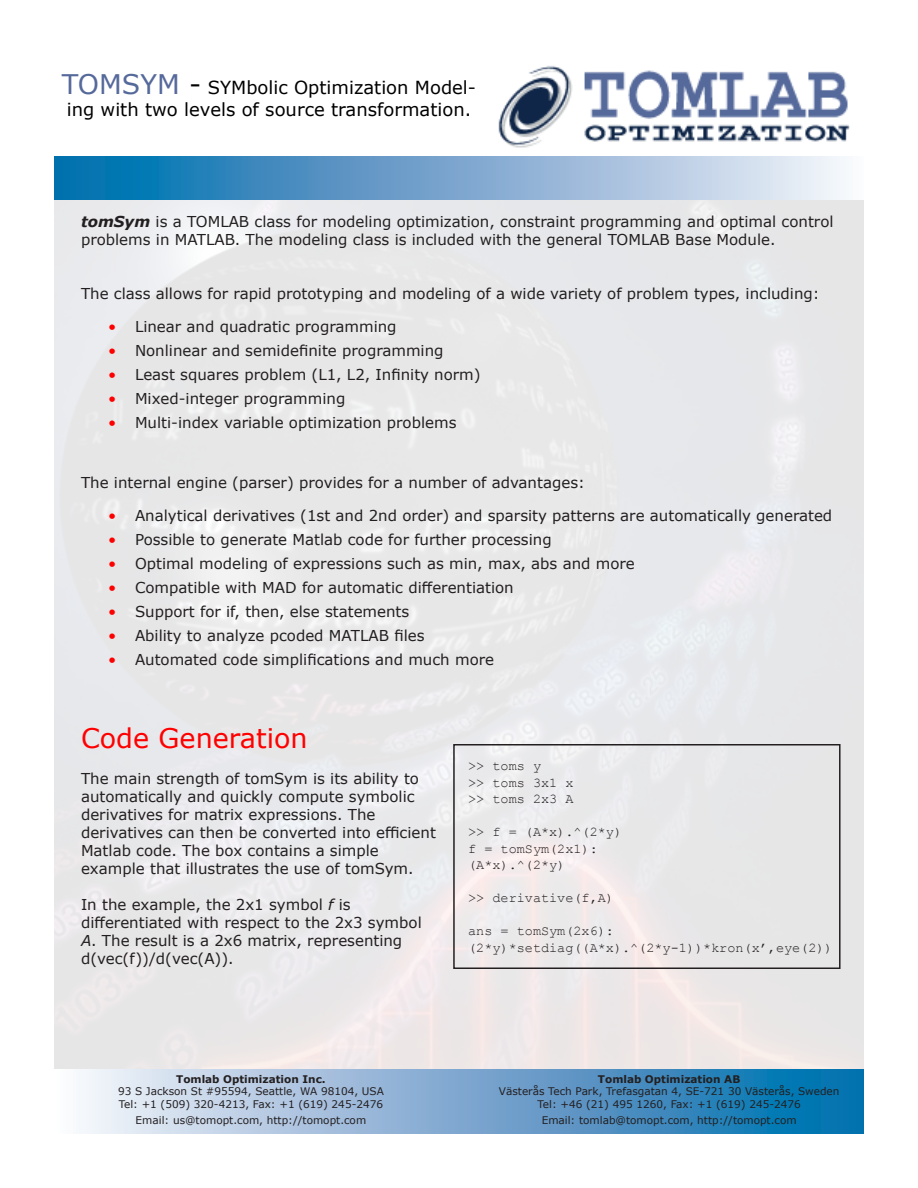
<style>
.page{position:relative;width:918px;height:1188px;background:#fff}
.page>*{position:absolute;margin:0;border:0;box-sizing:border-box;transform-origin:0 0}
.t1{font:27px "Verdana";color:#f00}
.t2{font:18px/21.6px "Verdana";color:#000}
.t3{font:15px/18px "Verdana";color:#231f20}
.t4{font:13.5px "Courier New";color:#231f20}
.t5{font:10.5px "Verdana";color:#231f20}
.t6{font:700 10.5px "Verdana";color:#231f20}
.s1{font-size:27px;color:#55699b}
.s2{font-size:27px}
.s3{font-weight:700;font-style:italic}
.s4{color:#f00}
.s5{font-style:italic}
</style>
<div class="page">
<img style="left:498px;top:66px;width:352px;height:82px">
<svg style="left:54px;top:156px;width:789px;height:43px;background:#76a9cf"></svg>
<svg style="left:82px;top:1069px;width:782px;height:65px;background:#77a9d0"></svg>
<div style="left:453px;top:744px;width:388px;height:225px;border:2px solid #231f20"></div>
<p class="t2" style="left:62px;top:76px;width:416px"><span class="s1">TOMSYM</span> <span class="s2">-</span> SYMbolic Optimization Model&shy;ing with two levels of source transformation.</p>
<p class="t3" style="left:81px;top:213px;width:754px"><span class="s3">tomSym</span> is a TOMLAB class for modeling optimization, constraint programming and optimal control problems in MATLAB. The modeling class is included with the general TOMLAB Base Module.</p>
<p class="t3" style="left:81px;top:285px;width:740px">The class allows for rapid prototyping and modeling of a wide variety of problem types, including:</p>
<p class="t3" style="left:108px;top:318px;width:290px"><span class="s4">•</span> Linear and quadratic programming</p>
<p class="t3" style="left:108px;top:342px;width:337px"><span class="s4">•</span> Nonlinear and semidefinite programming</p>
<p class="t3" style="left:108px;top:366px;width:374px"><span class="s4">•</span> Least squares problem (L1, L2, Infinity norm)</p>
<p class="t3" style="left:108px;top:390px;width:239px"><span class="s4">•</span> Mixed-integer programming</p>
<p class="t3" style="left:108px;top:414px;width:350px"><span class="s4">•</span> Multi-index variable optimization problems</p>
<p class="t3" style="left:81px;top:474px;width:505px">The internal engine (parser) provides for a number of advantages:</p>
<p class="t3" style="left:108px;top:507px;width:726px"><span class="s4">•</span> Analytical derivatives (1st and 2nd order) and sparsity patterns are automatically generated</p>
<p class="t3" style="left:108px;top:531px;width:445px"><span class="s4">•</span> Possible to generate Matlab code for further processing</p>
<p class="t3" style="left:108px;top:555px;width:528px"><span class="s4">•</span> Optimal modeling of expressions such as min, max, abs and more</p>
<p class="t3" style="left:108px;top:579px;width:407px"><span class="s4">•</span> Compatible with MAD for automatic differentiation</p>
<p class="t3" style="left:108px;top:603px;width:303px"><span class="s4">•</span> Support for if, then, else statements</p>
<p class="t3" style="left:108px;top:627px;width:318px"><span class="s4">•</span> Ability to analyze pcoded MATLAB files</p>
<p class="t3" style="left:108px;top:651px;width:388px"><span class="s4">•</span> Automated code simplifications and much more</p>
<p class="t1" style="left:81px;top:720px;width:228px">Code Generation</p>
<p class="t3" style="left:81px;top:770px;width:356px">The main strength of tomSym is its ability to automatically and quickly compute symbolic derivatives for matrix expressions. The derivatives can then be converted into efficient Matlab code. The box contains a simple example that illustrates the use of tomSym.</p>
<p class="t3" style="left:81px;top:896px;width:342px">In the example, the 2x1 symbol <span class="s5">f</span> is differentiated with respect to the 2x3 symbol <span class="s5">A</span>. The result is a 2x6 matrix, representing d(vec(f))/d(vec(A)).</p>
<p class="t4" style="left:468px;top:758px;width:74px">&gt;&gt; toms y</p>
<p class="t4" style="left:468px;top:774px;width:107px">&gt;&gt; toms 3x1 x</p>
<p class="t4" style="left:468px;top:791px;width:107px">&gt;&gt; toms 2x3 A</p>
<p class="t4" style="left:468px;top:824px;width:155px">&gt;&gt; f = (A*x).^(2*y)</p>
<p class="t4" style="left:468px;top:840px;width:131px">f = tomSym(2x1):</p>
<p class="t4" style="left:468px;top:857px;width:99px">(A*x).^(2*y)</p>
<p class="t4" style="left:468px;top:890px;width:147px">&gt;&gt; derivative(f,A)</p>
<p class="t4" style="left:468px;top:923px;width:147px">ans = tomSym(2x6):</p>
<p class="t4" style="left:468px;top:939px;width:366px">(2*y)*setdiag((A*x).^(2*y-1))*kron(x’,eye(2))</p>
<p class="t6" style="left:176px;top:1072px;width:151px">Tomlab Optimization Inc.</p>
<p class="t5" style="left:118px;top:1084px;width:267px">93 S Jackson St #95594, Seattle, WA 98104, USA</p>
<p class="t5" style="left:119px;top:1097px;width:266px">Tel: +1 (509) 320-4213, Fax: +1 (619) 245-2476</p>
<p class="t5" style="left:136px;top:1113px;width:232px">Email: us@tomopt.com, http://tomopt.com</p>
<p class="t6" style="left:598px;top:1072px;width:144px">Tomlab Optimization AB</p>
<p class="t5" style="left:499px;top:1084px;width:342px">Västerås Tech Park, Trefasgatan 4, SE-721 30 Västerås, Sweden</p>
<p class="t5" style="left:538px;top:1097px;width:265px">Tel: +46 (21) 495 1260, Fax: +1 (619) 245-2476</p>
<p class="t5" style="left:542px;top:1113px;width:256px">Email: tomlab@tomopt.com, http://tomopt.com</p>
</div>
